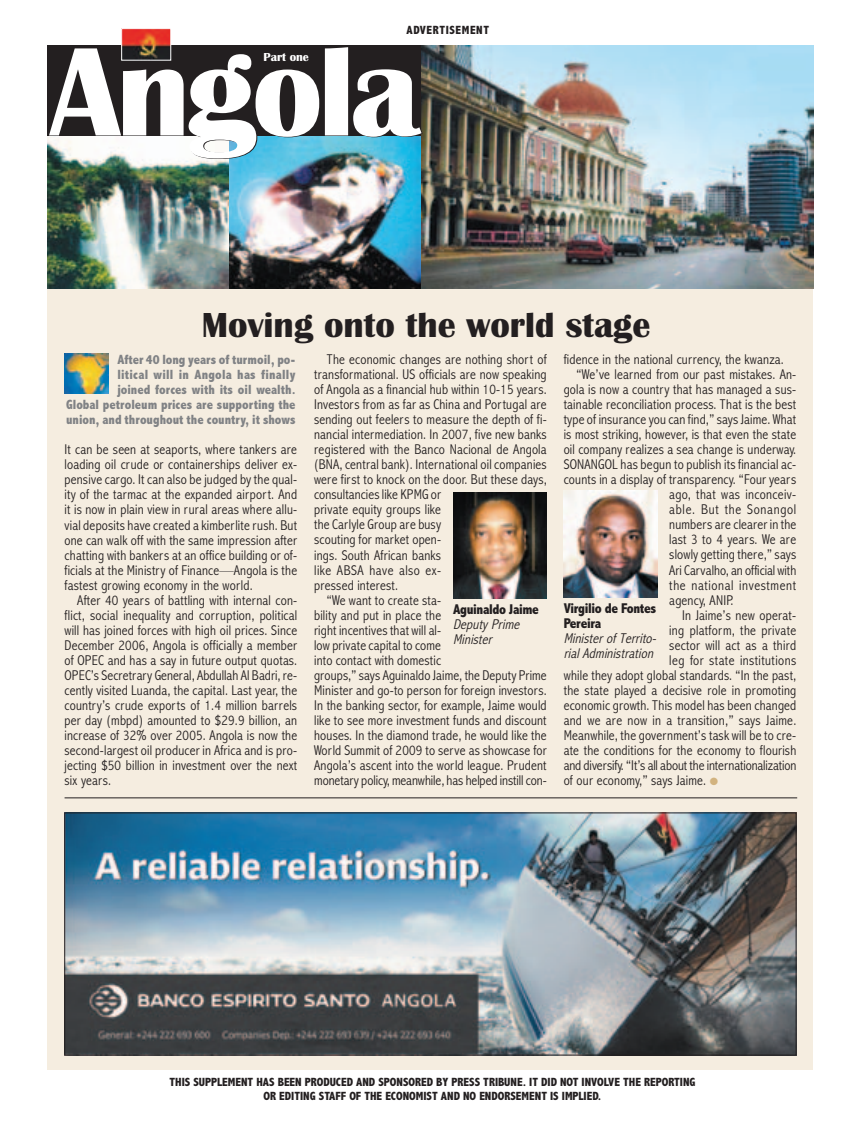
<style>
.page{position:relative;width:865px;height:1136px;background:#fff}
.page>*{position:absolute;margin:0;border:0;box-sizing:border-box;transform-origin:0 0}
.t1{font:700 130.5px "Britannic";letter-spacing:-.03em;color:#fff}
.t2{font:700 36px "Britannic";color:#231f20}
.t3{font:300 condensed 14.25px "Abadi";letter-spacing:.015em;color:#231f20}
.t4{font:300 condensed 14.25px "Abadi";letter-spacing:-.005em;color:#231f20}
.t5{font:italic 300 condensed 14.25px/15px "Abadi";color:#231f20}
.t6{font:300 condensed 14.25px "Abadi";letter-spacing:.045em;color:#231f20}
.t7{font:300 condensed 14.25px "Abadi";letter-spacing:.035em;color:#231f20}
.t8{font:300 condensed 14.25px "Abadi";letter-spacing:.05em;color:#231f20}
.t9{font:800 condensed 13.5px/15px "Abadi";color:#808285;text-align:right}
.t10{font:800 condensed 12px/14.4px "Abadi";color:#231f20;text-align:center}
.t11{font:800 condensed 12px "Abadi";letter-spacing:.05em;color:#231f20}
.t12{font:700 12px "Britannic";color:#fff}
.s1{color:#d2b37f}
.s2{font-weight:800;font-style:normal}
</style>
<div class="page">
<img style="left:47px;top:28px;width:767px;height:1042px">
<p class="t11" style="left:406px;top:26px;width:84px">ADVERTISEMENT</p>
<p class="t1" style="left:50px;top:47px;width:371px">Angola</p>
<p class="t12" style="left:263px;top:53px;width:47px">Part one</p>
<p class="t2" style="left:202px;top:312px;width:450px">Moving onto the world stage</p>
<p class="t9" style="left:66px;top:354px;width:231px">After 40 long years of turmoil, po-<br>litical will in Angola has finally<br>joined forces with its oil wealth.<br>Global petroleum prices are supporting the union, and throughout the country, it shows</p>
<p class="t3" style="left:65px;top:445px;width:234px">It can be seen at seaports, where tankers are</p>
<p class="t3" style="left:65px;top:460px;width:234px">loading oil crude or containerships deliver ex-</p>
<p class="t3" style="left:65px;top:475px;width:234px">pensive cargo. It can also be judged by the qual-</p>
<p class="t3" style="left:65px;top:490px;width:234px">ity of the tarmac at the expanded airport. And</p>
<p class="t3" style="left:65px;top:505px;width:234px">it is now in plain view in rural areas where allu-</p>
<p class="t3" style="left:65px;top:520px;width:234px">vial deposits have created a kimberlite rush. But</p>
<p class="t3" style="left:65px;top:535px;width:234px">one can walk off with the same impression after</p>
<p class="t3" style="left:65px;top:550px;width:234px">chatting with bankers at an office building or of-</p>
<p class="t3" style="left:65px;top:565px;width:234px">ficials at the Ministry of Finance—Angola is the</p>
<p class="t3" style="left:65px;top:580px;width:190px">fastest growing economy in the world.</p>
<p class="t3" style="left:77px;top:595px;width:221px">After 40 years of battling with internal con-</p>
<p class="t3" style="left:65px;top:610px;width:234px">flict, social inequality and corruption, political</p>
<p class="t3" style="left:65px;top:625px;width:234px">will has joined forces with high oil prices. Since</p>
<p class="t3" style="left:65px;top:640px;width:234px">December 2006, Angola is officially a member</p>
<p class="t3" style="left:65px;top:655px;width:234px">of OPEC and has a say in future output quotas.</p>
<p class="t3" style="left:65px;top:670px;width:234px">OPEC’s Secretrary General, Abdullah Al Badri, re-</p>
<p class="t3" style="left:65px;top:685px;width:234px">cently visited Luanda, the capital. Last year, the</p>
<p class="t3" style="left:65px;top:700px;width:234px">country’s crude exports of 1.4 million barrels</p>
<p class="t3" style="left:65px;top:715px;width:234px">per day (mbpd) amounted to $29.9 billion, an</p>
<p class="t3" style="left:65px;top:730px;width:234px">increase of 32% over 2005. Angola is now the</p>
<p class="t3" style="left:65px;top:745px;width:234px">second-largest oil producer in Africa and is pro-</p>
<p class="t3" style="left:65px;top:760px;width:234px">jecting $50 billion in investment over the next</p>
<p class="t3" style="left:65px;top:775px;width:48px">six years.</p>
<p class="t3" style="left:563px;top:355px;width:222px">fidence in the national currency, the kwanza.</p>
<p class="t3" style="left:576px;top:370px;width:221px">“We’ve learned from our past mistakes. An-</p>
<p class="t3" style="left:563px;top:385px;width:234px">gola is now a country that has managed a sus-</p>
<p class="t3" style="left:563px;top:400px;width:234px">tainable reconciliation process. That is the best</p>
<p class="t3" style="left:563px;top:415px;width:234px">type of insurance you can find,” says Jaime. What</p>
<p class="t3" style="left:563px;top:430px;width:234px">is most striking, however, is that even the state</p>
<p class="t3" style="left:563px;top:445px;width:234px">oil company realizes a sea change is underway.</p>
<p class="t3" style="left:563px;top:460px;width:234px">SONANGOL has begun to publish its financial ac-</p>
<p class="t3" style="left:563px;top:475px;width:234px">counts in a display of transparency. “Four years</p>
<p class="t3" style="left:669px;top:490px;width:128px">ago, that was inconceiv-</p>
<p class="t8" style="left:669px;top:505px;width:128px">able. But the Sonangol</p>
<p class="t3" style="left:669px;top:520px;width:128px">numbers are clearer in the</p>
<p class="t3" style="left:669px;top:535px;width:128px">last 3 to 4 years. We are</p>
<p class="t3" style="left:669px;top:550px;width:128px">slowly getting there,” says</p>
<p class="t3" style="left:669px;top:565px;width:128px">Ari Carvalho, an official with</p>
<p class="t6" style="left:669px;top:580px;width:128px">the national investment</p>
<p class="t3" style="left:669px;top:595px;width:66px">agency, ANIP.</p>
<p class="t3" style="left:682px;top:609px;width:116px">In Jaime’s new operat-</p>
<p class="t3" style="left:669px;top:624px;width:128px">ing platform, the private</p>
<p class="t3" style="left:669px;top:639px;width:128px">sector will act as a third</p>
<p class="t3" style="left:669px;top:654px;width:128px">leg for state institutions</p>
<p class="t3" style="left:563px;top:669px;width:234px">while they adopt global standards. “In the past,</p>
<p class="t3" style="left:563px;top:684px;width:234px">the state played a decisive role in promoting</p>
<p class="t3" style="left:563px;top:699px;width:234px">economic growth. This model has been changed</p>
<p class="t3" style="left:563px;top:714px;width:234px">and we are now in a transition,” says Jaime.</p>
<p class="t3" style="left:563px;top:729px;width:234px">Meanwhile, the government’s task will be to cre-</p>
<p class="t3" style="left:563px;top:744px;width:234px">ate the conditions for the economy to flourish</p>
<p class="t4" style="left:563px;top:759px;width:234px">and diversify. “It’s all about the internationalization</p>
<p class="t3" style="left:563px;top:774px;width:156px">of our economy,” says Jaime. <span class="s1">●</span></p>
<p class="t3" style="left:327px;top:355px;width:221px">The economic changes are nothing short of</p>
<p class="t3" style="left:314px;top:370px;width:234px">transformational. US officials are now speaking</p>
<p class="t3" style="left:314px;top:385px;width:234px">of Angola as a financial hub within 10-15 years.</p>
<p class="t3" style="left:314px;top:400px;width:234px">Investors from as far as China and Portugal are</p>
<p class="t3" style="left:314px;top:415px;width:234px">sending out feelers to measure the depth of fi-</p>
<p class="t3" style="left:314px;top:430px;width:234px">nancial intermediation. In 2007, five new banks</p>
<p class="t3" style="left:314px;top:445px;width:234px">registered with the Banco Nacional de Angola</p>
<p class="t3" style="left:314px;top:460px;width:234px">(BNA, central bank). International oil companies</p>
<p class="t3" style="left:314px;top:475px;width:234px">were first to knock on the door. But these days,</p>
<p class="t3" style="left:314px;top:490px;width:128px">consultancies like KPMG or</p>
<p class="t3" style="left:314px;top:505px;width:128px">private equity groups like</p>
<p class="t3" style="left:314px;top:520px;width:128px">the Carlyle Group are busy</p>
<p class="t3" style="left:314px;top:535px;width:128px">scouting for market open-</p>
<p class="t3" style="left:314px;top:550px;width:128px">ings. South African banks</p>
<p class="t7" style="left:314px;top:565px;width:128px">like ABSA have also ex-</p>
<p class="t3" style="left:314px;top:580px;width:86px">pressed interest.</p>
<p class="t3" style="left:327px;top:595px;width:116px">“We want to create sta-</p>
<p class="t3" style="left:314px;top:610px;width:128px">bility and put in place the</p>
<p class="t3" style="left:314px;top:625px;width:128px">right incentives that will al-</p>
<p class="t3" style="left:314px;top:640px;width:128px">low private capital to come</p>
<p class="t3" style="left:314px;top:655px;width:128px">into contact with domestic</p>
<p class="t3" style="left:314px;top:670px;width:234px">groups,” says Aguinaldo Jaime, the Deputy Prime</p>
<p class="t3" style="left:314px;top:685px;width:234px">Minister and go-to person for foreign investors.</p>
<p class="t3" style="left:314px;top:700px;width:234px">In the banking sector, for example, Jaime would</p>
<p class="t3" style="left:314px;top:715px;width:234px">like to see more investment funds and discount</p>
<p class="t3" style="left:314px;top:730px;width:234px">houses. In the diamond trade, he would like the</p>
<p class="t3" style="left:314px;top:745px;width:234px">World Summit of 2009 to serve as showcase for</p>
<p class="t3" style="left:314px;top:760px;width:234px">Angola’s ascent into the world league. Prudent</p>
<p class="t4" style="left:314px;top:775px;width:234px">monetary policy, meanwhile, has helped instill con-</p>
<p class="t5" style="left:453px;top:603px;width:87px"><span class="s2">Aguinaldo Jaime<br></span>Deputy Prime<br>Minister</p>
<p class="t5" style="left:563px;top:602px;width:96px"><span class="s2">Virgilio de Fontes<br>Pereira<br></span>Minister of Territo&shy;rial Administration</p>
<p class="t10" style="left:169px;top:1076px;width:527px">THIS SUPPLEMENT HAS BEEN PRODUCED AND SPONSORED BY PRESS TRIBUNE. IT DID NOT INVOLVE THE REPORTING<br>OR EDITING STAFF OF THE ECONOMIST AND NO ENDORSEMENT IS IMPLIED.</p>
</div>
